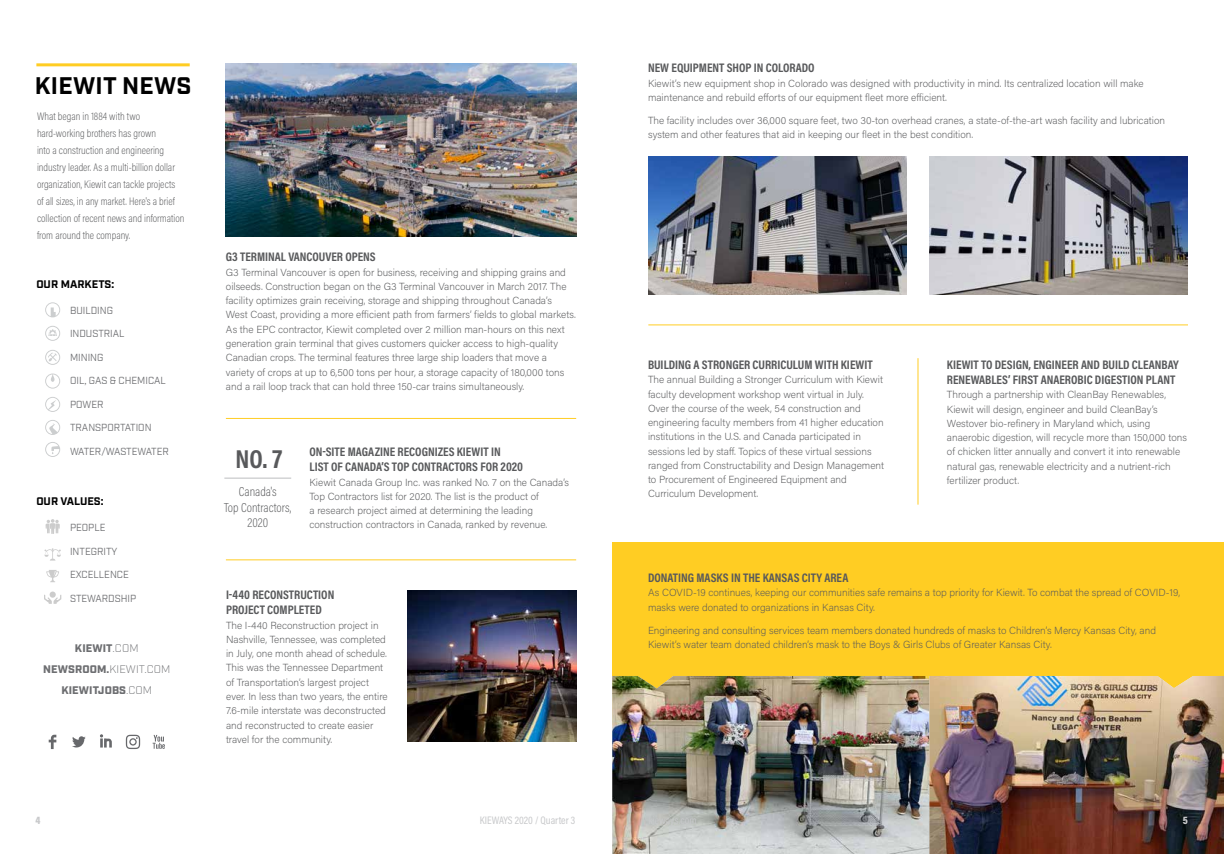
<style>
.page{position:relative;width:1224px;height:854px;background:#fff}
.page>*{position:absolute;margin:0;border:0;box-sizing:border-box;transform-origin:0 0}
.t1{font:700 26.1px "Acumin Pro Cond";color:#58595b}
.t2{font:700 24px "Industry";letter-spacing:.01em;color:#000}
.t3{font:200 13.1px/15.7px "Acumin Pro Cond";color:#58595b;text-align:center}
.t4{font:700 12.5px/15px "Acumin Pro Cond";color:#58595b}
.t5{font:200 11px/17px "Acumin Pro Cond";color:#58595b}
.t6{font:900 11px/21px "Industry";letter-spacing:.01em;color:#6d6e71;text-align:center}
.t7{font:700 11px "Industry";color:#000}
.t8{font:11px "Acumin Pro Cond";color:#c7c8ca}
.t9{font:900 11px "Acumin Pro Cond";color:#c7c8ca}
.t10{font:200 10.2px/14.2px "Acumin Pro";color:#58595b}
.t11{font:10.2px "Industry";color:#6d6e71;scale:.95 1}
.s1{font-weight:300}
</style>
<div class="page">
<hr style="left:224px;top:477px;width:67px;height:1px;background:#bcbec0">
<hr style="left:226px;top:418px;width:350px;height:1px;background:#ffcd23">
<hr style="left:648px;top:324px;width:540px;height:1px;background:#ffcd23">
<hr style="left:226px;top:559px;width:350px;height:1px;background:#ffcd23">
<hr style="left:36px;top:63px;width:154px;height:3px;background:#ffcd23">
<svg style="left:46px;top:519px;width:14px;height:14px"></svg>
<svg style="left:45px;top:548px;width:16px;height:12px"></svg>
<svg style="left:46px;top:570px;width:13px;height:12px"></svg>
<svg style="left:44px;top:591px;width:17px;height:12px"></svg>
<svg style="left:45px;top:302px;width:15px;height:15px"></svg>
<svg style="left:45px;top:326px;width:15px;height:15px"></svg>
<svg style="left:45px;top:350px;width:15px;height:15px"></svg>
<svg style="left:45px;top:373px;width:15px;height:15px"></svg>
<svg style="left:45px;top:397px;width:15px;height:15px"></svg>
<svg style="left:45px;top:420px;width:15px;height:15px"></svg>
<svg style="left:45px;top:442px;width:15px;height:15px"></svg>
<svg style="left:49px;top:734px;width:116px;height:14px"></svg>
<div style="left:612px;top:541px;width:612px;height:183px;background:#ffcd23"></div>
<img style="left:612px;top:676px;width:317px;height:177px">
<img style="left:929px;top:676px;width:295px;height:177px">
<hr style="left:918px;top:358px;width:1px;height:146px;background:#ffcd23">
<img style="left:408px;top:590px;width:168px;height:151px">
<img style="left:226px;top:63px;width:350px;height:174px">
<img style="left:648px;top:156px;width:259px;height:138px">
<img style="left:929px;top:156px;width:259px;height:138px">
<h2 class="t2" style="left:35px;top:71px;width:158px">KIEWIT NEWS</h2>
<p class="t5" style="left:37px;top:108px;width:149px">What began in 1884 with two hard-working brothers has grown<br>into a construction and engineering industry leader. As a multi-billion dollar organization, Kiewit can tackle projects of all sizes, in any market. Here's a brief collection of recent news and information from around the company.</p>
<p class="t7" style="left:36px;top:277px;width:79px">OUR MARKETS:</p>
<p class="t11" style="left:70px;top:304px;width:47px">BUILDING</p>
<p class="t11" style="left:70px;top:327px;width:59px">INDUSTRIAL</p>
<p class="t11" style="left:70px;top:351px;width:37px">MINING</p>
<p class="t11" style="left:70px;top:374px;width:102px">OIL, GAS &amp; CHEMICAL</p>
<p class="t11" style="left:70px;top:398px;width:37px">POWER</p>
<p class="t11" style="left:70px;top:421px;width:87px">TRANSPORTATION</p>
<p class="t11" style="left:70px;top:445px;width:106px">WATER/WASTEWATER</p>
<p class="t7" style="left:36px;top:494px;width:69px">OUR VALUES:</p>
<p class="t11" style="left:70px;top:521px;width:39px">PEOPLE</p>
<p class="t11" style="left:70px;top:545px;width:51px">INTEGRITY</p>
<p class="t11" style="left:70px;top:568px;width:63px">EXCELLENCE</p>
<p class="t11" style="left:70px;top:592px;width:71px">STEWARDSHIP</p>
<p class="t6" style="left:43px;top:638px;width:129px">KIEWIT<span class="s1">.COM<br></span>NEWSROOM.<span class="s1">KIEWIT.COM<br></span>KIEWITJOBS<span class="s1">.COM</span></p>
<p class="t4" style="left:226px;top:249px;width:151px">G3 TERMINAL VANCOUVER OPENS</p>
<p class="t10" style="left:226px;top:264px;width:352px">G3 Terminal Vancouver is open for business, receiving and shipping grains and oilseeds. Construction began on the G3 Terminal Vancouver in March 2017. The facility optimizes grain receiving, storage and shipping throughout Canada’s West Coast, providing a more efficient path from farmers’ fields to global markets.<br>As the EPC contractor, Kiewit completed over 2 million man-hours on this next generation grain terminal that gives customers quicker access to high-quality Canadian crops. The terminal features three large ship loaders that move a variety of crops at up to 6,500 tons per hour, a storage capacity of 180,000 tons and a rail loop track that can hold three 150-car trains simultaneously.</p>
<h1 class="t1" style="left:235px;top:442px;width:48px">NO. 7</h1>
<p class="t3" style="left:224px;top:483px;width:69px">Canada's<br>Top Contractors,<br>2020</p>
<p class="t4" style="left:310px;top:444px;width:215px">ON-SITE MAGAZINE RECOGNIZES KIEWIT IN<br>LIST OF CANADA’S TOP CONTRACTORS FOR 2020</p>
<p class="t10" style="left:310px;top:474px;width:261px">Kiewit Canada Group Inc. was ranked No. 7 on the Canada’s Top Contractors list for 2020. The list is the product of<br>a research project aimed at determining the leading construction contractors in Canada, ranked by revenue.</p>
<p class="t4" style="left:226px;top:587px;width:110px">I-440 RECONSTRUCTION<br>PROJECT COMPLETED</p>
<p class="t10" style="left:226px;top:617px;width:163px">The I-440 Reconstruction project in Nashville, Tennessee, was completed in July, one month ahead of schedule.<br>This was the Tennessee Department of Transportation’s largest project ever. In less than two years, the entire 7.6-mile interstate was deconstructed and reconstructed to create easier travel for the community.</p>
<p class="t4" style="left:648px;top:60px;width:168px">NEW EQUIPMENT SHOP IN COLORADO</p>
<p class="t10" style="left:648px;top:75px;width:497px">Kiewit’s new equipment shop in Colorado was designed with productivity in mind. Its centralized location will make maintenance and rebuild efforts of our equipment fleet more efficient.</p>
<p class="t10" style="left:648px;top:113px;width:519px">The facility includes over 36,000 square feet, two 30-ton overhead cranes, a state-of-the-art wash facility and lubrication system and other features that aid in keeping our fleet in the best condition.</p>
<p class="t4" style="left:648px;top:357px;width:226px">BUILDING A STRONGER CURRICULUM WITH KIEWIT</p>
<p class="t10" style="left:648px;top:372px;width:238px">The annual Building a Stronger Curriculum with Kiewit faculty development workshop went virtual in July.<br>Over the course of the week, 54 construction and engineering faculty members from 41 higher education institutions in the U.S. and Canada participated in sessions led by staff. Topics of these virtual sessions ranged from Constructability and Design Management to Procurement of Engineered Equipment and Curriculum Development.</p>
<p class="t4" style="left:947px;top:357px;width:233px">KIEWIT TO DESIGN, ENGINEER AND BUILD CLEANBAY<br>RENEWABLES’ FIRST ANAEROBIC DIGESTION PLANT</p>
<p class="t10" style="left:947px;top:387px;width:241px">Through a partnership with CleanBay Renewables, Kiewit will design, engineer and build CleanBay’s Westover bio-refinery in Maryland which, using anaerobic digestion, will recycle more than 150,000 tons of chicken litter annually and convert it into renewable natural gas, renewable electricity and a nutrient-rich fertilizer product.</p>
<p class="t4" style="left:648px;top:569px;width:202px">DONATING MASKS IN THE KANSAS CITY AREA</p>
<p class="t10" style="left:648px;top:585px;width:534px">As COVID-19 continues, keeping our communities safe remains a top priority for Kiewit. To combat the spread of COVID-19, masks were donated to organizations in Kansas City.</p>
<p class="t10" style="left:648px;top:622px;width:510px">Engineering and consulting services team members donated hundreds of masks to Children’s Mercy Kansas City, and<br>Kiewit’s water team donated children’s mask to the Boys &amp; Girls Clubs of Greater Kansas City.</p>
<p class="t9" style="left:36px;top:812px;width:7px">4</p>
<p class="t8" style="left:480px;top:812px;width:97px">KIEWAYS 2020 / Quarter 3</p>
<p class="t9" style="left:1183px;top:812px;width:7px">5</p>
</div>
